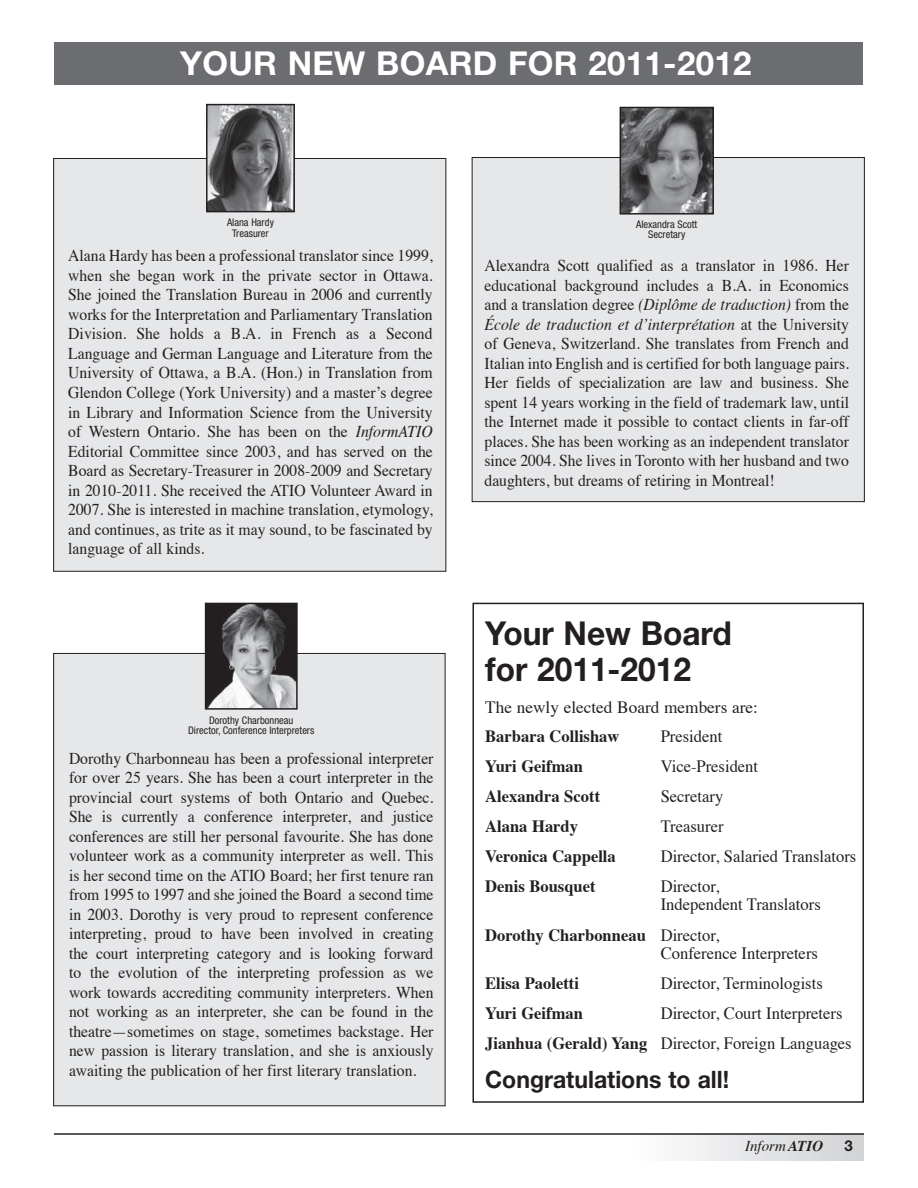
<style>
.page{position:relative;width:918px;height:1188px;background:#fff}
.page>*{position:absolute;margin:0;border:0;box-sizing:border-box;transform-origin:0 0}
.t1{font:700 33px/36px "Helvetica Neue";color:#231f20;scale:.96 1}
.t2{font:700 33px "Helvetica Neue";letter-spacing:.01em;color:#fff}
.t3{font:700 24px "Helvetica Neue";color:#231f20;scale:.96 1}
.t4{font:17.25px/18px "Times";color:#231f20;scale:.96 1}
.t5{font:700 17.25px "Times";color:#231f20;scale:.96 1}
.t6{font:17.25px "Times";color:#231f20}
.t7{font:16.5px/19.5px "Times";color:#231f20;text-align:justify;scale:.95 1}
.t8{font:italic 15px "Times";color:#231f20}
.t9{font:700 15px "Helvetica Neue";color:#231f20}
.t10{font:condensed 10.5px/10.5px "Helvetica Neue";color:#231f20;text-align:center}
.s1{font-style:italic}
.s2{font-weight:700}
</style>
<div class="page">
<div style="left:630px;top:1134px;width:234px;height:27px;background:linear-gradient(to right,#fefefe,#d1d2d5)"></div>
<div style="left:54px;top:653px;width:391px;height:453px;background:#e6e7e9"></div>
<div style="left:54px;top:158px;width:392px;height:413px;background:#e6e7e9"></div>
<div style="left:472px;top:158px;width:392px;height:344px;background:#e6e7e9"></div>
<div style="left:472px;top:157px;width:393px;height:345px;border:1px solid #231f20"></div>
<hr style="left:54px;top:1133px;width:810px;height:2px;background:#231f20">
<img style="left:623px;top:110px;width:88px;height:102px">
<div style="left:620px;top:107px;width:94px;height:108px;border:2px solid #231f20"></div>
<div style="left:472px;top:603px;width:392px;height:500px;border:2px solid #231f20"></div>
<img style="left:209px;top:107px;width:83px;height:102px">
<div style="left:206px;top:104px;width:89px;height:108px;border:2px solid #231f20"></div>
<div style="left:55px;top:43px;width:808px;height:42px;background:#6c6d70"></div>
<img style="left:208px;top:606px;width:87px;height:101px">
<div style="left:205px;top:603px;width:93px;height:107px;border:2px solid #231f20"></div>
<h1 class="t2" style="left:180px;top:43px;width:573px">YOUR NEW BOARD FOR 2011-2012</h1>
<p class="t10" style="left:227px;top:217px;width:48px">Alana Hardy<br>Treasurer</p>
<p class="t7" style="left:68px;top:245px;width:385px">Alana Hardy has been a professional translator since 1999, when she began work in the private sector in Ottawa.<br>She joined the Translation Bureau in 2006 and currently works for the Interpretation and Parliamentary Translation Division. She holds a B.A. in French as a Second Language and German Language and Literature from the University of Ottawa, a B.A. (Hon.) in Translation from Glendon College (York University) and a master’s degree in Library and Information Science from the University of Western Ontario. She has been on the <span class="s1">InformATIO </span>Editorial Committee since 2003, and has served on the Board as Secretary-Treasurer in 2008-2009 and Secretary in 2010-2011. She received the ATIO Volunteer Award in 2007. She is interested in machine translation, etymology, and continues, as trite as it may sound, to be fascinated by language of all kinds.</p>
<p class="t10" style="left:188px;top:715px;width:128px">Dorothy Charbonneau<br>Director, Conference Interpreters</p>
<p class="t7" style="left:69px;top:747px;width:385px">Dorothy Charbonneau has been a professional interpreter for over 25 years. She has been a court interpreter in the provincial court systems of both Ontario and Quebec.<br>She is currently a conference interpreter, and justice conferences are still her personal favourite. She has done volunteer work as a community interpreter as well. This is her second time on the ATIO Board; her first tenure ran from 1995 to 1997 and she joined the Board a second time in 2003. Dorothy is very proud to represent conference interpreting, proud to have been involved in creating the court interpreting category and is looking forward to the evolution of the interpreting profession as we work towards accrediting community interpreters. When not working as an interpreter, she can be found in the theatre—sometimes on stage, sometimes backstage. Her new passion is literary translation, and she is anxiously awaiting the publication of her first literary translation.</p>
<p class="t10" style="left:636px;top:219px;width:63px">Alexandra Scott<br>Secretary</p>
<p class="t7" style="left:484px;top:254px;width:385px">Alexandra Scott qualified as a translator in 1986. Her educational background includes a B.A. in Economics and a translation degree <span class="s1">(Diplôme de traduction)</span> from the <span class="s1">École de traduction et d’interprétation</span> at the University of Geneva, Switzerland. She translates from French and Italian into English and is certified for both language pairs.<br>Her fields of specialization are law and business. She spent 14 years working in the field of trademark law, until the Internet made it possible to contact clients in far-off places. She has been working as an independent translator since 2004. She lives in Toronto with her husband and two daughters, but dreams of retiring in Montreal!</p>
<h1 class="t1" style="left:485px;top:614px;width:258px">Your New Board for 2011-2012</h1>
<p class="t6" style="left:485px;top:691px;width:274px">The newly elected Board members are:</p>
<p class="t5" style="left:485px;top:719px;width:141px">Barbara Collishaw</p>
<p class="t4" style="left:661px;top:725px;width:66px">President</p>
<p class="t5" style="left:485px;top:749px;width:103px">Yuri Geifman</p>
<p class="t4" style="left:661px;top:755px;width:103px">Vice-President</p>
<p class="t5" style="left:485px;top:780px;width:121px">Alexandra Scott</p>
<p class="t4" style="left:661px;top:786px;width:67px">Secretary</p>
<p class="t5" style="left:485px;top:810px;width:98px">Alana Hardy</p>
<p class="t4" style="left:661px;top:816px;width:67px">Treasurer</p>
<p class="t5" style="left:485px;top:840px;width:138px">Veronica Cappella</p>
<p class="t4" style="left:661px;top:846px;width:205px">Director, Salaried Translators</p>
<p class="t5" style="left:485px;top:870px;width:116px">Denis Bousquet</p>
<p class="t4" style="left:661px;top:876px;width:168px">Director,<br>Independent Translators</p>
<p class="t4" style="left:661px;top:924px;width:165px;text-indent:-176px"><span class="s2">Dorothy Charbonneau</span> Director,<br>Conference Interpreters</p>
<p class="t5" style="left:485px;top:966px;width:99px">Elisa Paoletti</p>
<p class="t4" style="left:661px;top:972px;width:170px">Director, Terminologists</p>
<p class="t5" style="left:485px;top:996px;width:103px">Yuri Geifman</p>
<p class="t4" style="left:485px;top:996px;width:383px;line-height:30.2px;text-indent:176px">Director, Court Interpreters<br><span class="s2">Jianhua (Gerald) Yang</span> Director, Foreign Languages</p>
<h2 class="t3" style="left:485px;top:1064px;width:256px">Congratulations to all!</h2>
<p class="t8" style="left:745px;top:1133px;width:80px">Inform <span class="s2">atio</span></p>
<p class="t9" style="left:845px;top:1136px;width:10px">3</p>
</div>
